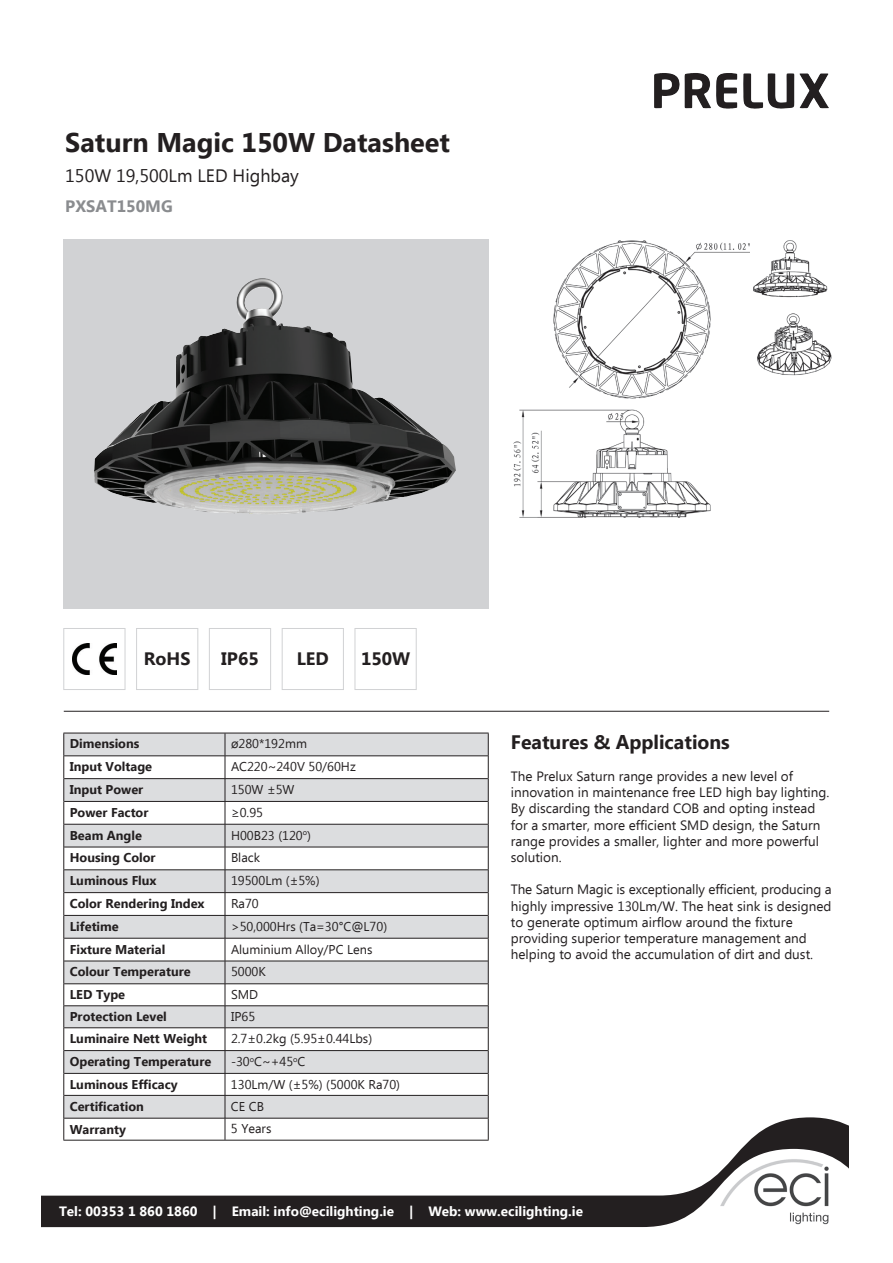
<style>
.page{position:relative;width:893px;height:1263px;background:#fff}
.page>*{position:absolute;margin:0;border:0;box-sizing:border-box;transform-origin:0 0}
.t1{font:700 27px "Ebrima";color:#231f20}
.t2{font:700 19.5px "Ebrima";color:#231f20}
.t3{font:18px "Ebrima";color:#231f20}
.t4{font:700 18px "Ebrima";color:#231f20}
.t5{font:700 16.5px "Ebrima";color:#8a8c8f}
.t6{font:13.5px/16.2px "Ebrima";color:#231f20}
.t7{font:700 13.5px "Ebrima";color:#fff}
.t8{font:700 12.75px "Ebrima";color:#231f20}
.t9{font:12.75px "Ebrima";color:#231f20}
</style>
<div class="page">
<img style="left:654px;top:73px;width:141px;height:36px">
<svg style="left:64px;top:1117px;width:785px;height:32px"></svg>
<svg style="left:41px;top:1149px;width:808px;height:79px"></svg>
<div style="left:55px;top:1201px;width:532px;height:22px;background:#231f20"></div>
<img style="left:719px;top:1158px;width:112px;height:68px">
<hr style="left:64px;top:711px;width:765px;height:1px;background:#231f20">
<svg style="left:64px;top:239px;width:425px;height:369px;fill:#d1d2d4"></svg>
<div style="left:63px;top:628px;width:62px;height:62px;border:1px solid #d1d2d4"></div>
<div style="left:136px;top:628px;width:62px;height:62px;border:1px solid #d1d2d4"></div>
<div style="left:209px;top:628px;width:62px;height:62px;border:1px solid #d1d2d4"></div>
<div style="left:282px;top:628px;width:62px;height:62px;border:1px solid #d1d2d4"></div>
<div style="left:355px;top:628px;width:62px;height:62px;border:1px solid #d1d2d4"></div>
<img style="left:72px;top:644px;width:45px;height:30px">
<svg style="left:64px;top:734px;width:424px;height:384px;fill:#dcdddf"></svg>
<hr style="left:63px;top:733px;width:162px;height:1px;background:#231f20">
<hr style="left:225px;top:733px;width:264px;height:1px;background:#231f20">
<svg style="left:63px;top:733px;width:1px;height:407px"></svg>
<svg style="left:488px;top:733px;width:1px;height:407px"></svg>
<hr style="left:63px;top:1140px;width:162px;height:1px;background:#231f20">
<hr style="left:225px;top:1140px;width:264px;height:1px;background:#231f20">
<hr style="left:64px;top:755px;width:161px;height:1px;background:#231f20">
<hr style="left:225px;top:755px;width:263px;height:1px;background:#231f20">
<hr style="left:64px;top:778px;width:161px;height:1px;background:#231f20">
<hr style="left:225px;top:778px;width:263px;height:1px;background:#231f20">
<hr style="left:64px;top:801px;width:161px;height:1px;background:#231f20">
<hr style="left:225px;top:801px;width:263px;height:1px;background:#231f20">
<hr style="left:64px;top:824px;width:161px;height:1px;background:#231f20">
<hr style="left:225px;top:824px;width:263px;height:1px;background:#231f20">
<hr style="left:64px;top:847px;width:161px;height:1px;background:#231f20">
<hr style="left:225px;top:847px;width:263px;height:1px;background:#231f20">
<hr style="left:64px;top:869px;width:161px;height:1px;background:#231f20">
<hr style="left:225px;top:869px;width:263px;height:1px;background:#231f20">
<hr style="left:64px;top:892px;width:161px;height:1px;background:#231f20">
<hr style="left:225px;top:892px;width:263px;height:1px;background:#231f20">
<hr style="left:64px;top:915px;width:161px;height:1px;background:#231f20">
<hr style="left:225px;top:915px;width:263px;height:1px;background:#231f20">
<hr style="left:64px;top:938px;width:161px;height:1px;background:#231f20">
<hr style="left:225px;top:938px;width:263px;height:1px;background:#231f20">
<hr style="left:64px;top:961px;width:161px;height:1px;background:#231f20">
<hr style="left:225px;top:961px;width:263px;height:1px;background:#231f20">
<hr style="left:64px;top:983px;width:161px;height:1px;background:#231f20">
<hr style="left:225px;top:983px;width:263px;height:1px;background:#231f20">
<hr style="left:64px;top:1005px;width:161px;height:1px;background:#231f20">
<hr style="left:225px;top:1005px;width:263px;height:1px;background:#231f20">
<hr style="left:64px;top:1027px;width:161px;height:1px;background:#231f20">
<hr style="left:225px;top:1027px;width:263px;height:1px;background:#231f20">
<hr style="left:64px;top:1050px;width:161px;height:1px;background:#231f20">
<hr style="left:225px;top:1050px;width:263px;height:1px;background:#231f20">
<hr style="left:64px;top:1073px;width:161px;height:1px;background:#231f20">
<hr style="left:225px;top:1073px;width:263px;height:1px;background:#231f20">
<hr style="left:64px;top:1095px;width:161px;height:1px;background:#231f20">
<hr style="left:225px;top:1095px;width:263px;height:1px;background:#231f20">
<hr style="left:64px;top:1118px;width:161px;height:1px;background:#231f20">
<hr style="left:225px;top:1118px;width:263px;height:1px;background:#231f20">
<svg style="left:225px;top:733px;width:1px;height:407px"></svg>
<img style="left:513px;top:240px;width:237px;height:278px">
<img style="left:753px;top:240px;width:75px;height:58px">
<img style="left:757px;top:313px;width:75px;height:63px">
<img style="left:153px;top:279px;width:102px;height:126px">
<h1 class="t1" style="left:65px;top:123px;width:386px">Saturn Magic 150W Datasheet</h1>
<h3 class="t3" style="left:65px;top:163px;width:235px">150W 19,500Lm LED Highbay</h3>
<p class="t5" style="left:65px;top:194px;width:109px">PXSAT150MG</p>
<h3 class="t4" style="left:144px;top:645px;width:48px">RoHS</h3>
<h3 class="t4" style="left:221px;top:645px;width:39px">IP65</h3>
<h3 class="t4" style="left:297px;top:645px;width:34px">LED</h3>
<h3 class="t4" style="left:361px;top:645px;width:51px">150W</h3>
<p class="t8" style="left:70px;top:734px;width:71px">Dimensions</p>
<p class="t9" style="left:231px;top:735px;width:77px">ø280*192mm</p>
<p class="t8" style="left:70px;top:757px;width:84px">Input Voltage</p>
<p class="t9" style="left:231px;top:757px;width:126px">AC220~240V 50/60Hz</p>
<p class="t8" style="left:70px;top:780px;width:75px">Input Power</p>
<p class="t9" style="left:231px;top:780px;width:65px">150W ±5W</p>
<p class="t8" style="left:70px;top:803px;width:80px">Power Factor</p>
<p class="t9" style="left:231px;top:803px;width:34px">≥0.95</p>
<p class="t8" style="left:70px;top:826px;width:74px">Beam Angle</p>
<p class="t9" style="left:231px;top:826px;width:82px">H00B23 (120<sup>o</sup>)</p>
<p class="t8" style="left:70px;top:848px;width:87px">Housing Color</p>
<p class="t9" style="left:231px;top:849px;width:31px">Black</p>
<p class="t8" style="left:70px;top:871px;width:88px">Luminous Flux</p>
<p class="t9" style="left:231px;top:871px;width:90px">19500Lm (±5%)</p>
<p class="t8" style="left:70px;top:894px;width:136px">Color Rendering Index</p>
<p class="t9" style="left:231px;top:894px;width:29px">Ra70</p>
<p class="t8" style="left:70px;top:917px;width:51px">Lifetime</p>
<p class="t9" style="left:231px;top:917px;width:158px">&gt;50,000Hrs (Ta=30°C@L70)</p>
<p class="t8" style="left:70px;top:940px;width:97px">Fixture Material</p>
<p class="t9" style="left:231px;top:940px;width:143px">Aluminium Alloy/PC Lens</p>
<p class="t8" style="left:70px;top:962px;width:122px">Colour Temperature</p>
<p class="t9" style="left:231px;top:963px;width:36px">5000K</p>
<p class="t8" style="left:70px;top:985px;width:57px">LED Type</p>
<p class="t9" style="left:231px;top:985px;width:29px">SMD</p>
<p class="t8" style="left:70px;top:1007px;width:99px">Protection Level</p>
<p class="t9" style="left:231px;top:1007px;width:26px">IP65</p>
<p class="t8" style="left:70px;top:1029px;width:139px">Luminaire Nett Weight</p>
<p class="t9" style="left:231px;top:1029px;width:143px">2.7±0.2kg (5.95±0.44Lbs)</p>
<p class="t8" style="left:70px;top:1052px;width:143px">Operating Temperature</p>
<p class="t9" style="left:231px;top:1052px;width:76px">-30<sup>o</sup>C~+45<sup>o</sup>C</p>
<p class="t8" style="left:70px;top:1075px;width:110px">Luminous Efficacy</p>
<p class="t9" style="left:231px;top:1075px;width:171px">130Lm/W (±5%) (5000K Ra70)</p>
<p class="t8" style="left:70px;top:1097px;width:76px">Certification</p>
<p class="t9" style="left:231px;top:1097px;width:35px">CE CB</p>
<p class="t8" style="left:70px;top:1119px;width:58px">Warranty</p>
<p class="t9" style="left:231px;top:1120px;width:42px">5 Years</p>
<h2 class="t2" style="left:511px;top:727px;width:221px">Features &amp; Applications</h2>
<p class="t6" style="left:511px;top:769px;width:320px">The Prelux Saturn range provides a new level of innovation in maintenance free LED high bay lighting.<br>By discarding the standard COB and opting instead for a smarter, more efficient SMD design, the Saturn range provides a smaller, lighter and more powerful solution.</p>
<p class="t6" style="left:511px;top:882px;width:322px">The Saturn Magic is exceptionally efficient, producing a highly impressive 130Lm/W. The heat sink is designed to generate optimum airflow around the fixture providing superior temperature management and helping to avoid the accumulation of dirt and dust.</p>
<p class="t7" style="left:59px;top:1201px;width:526px">Tel: 00353 1 860 1860 | Email: info@ecilighting.ie | Web: www.ecilighting.ie</p>
</div>
